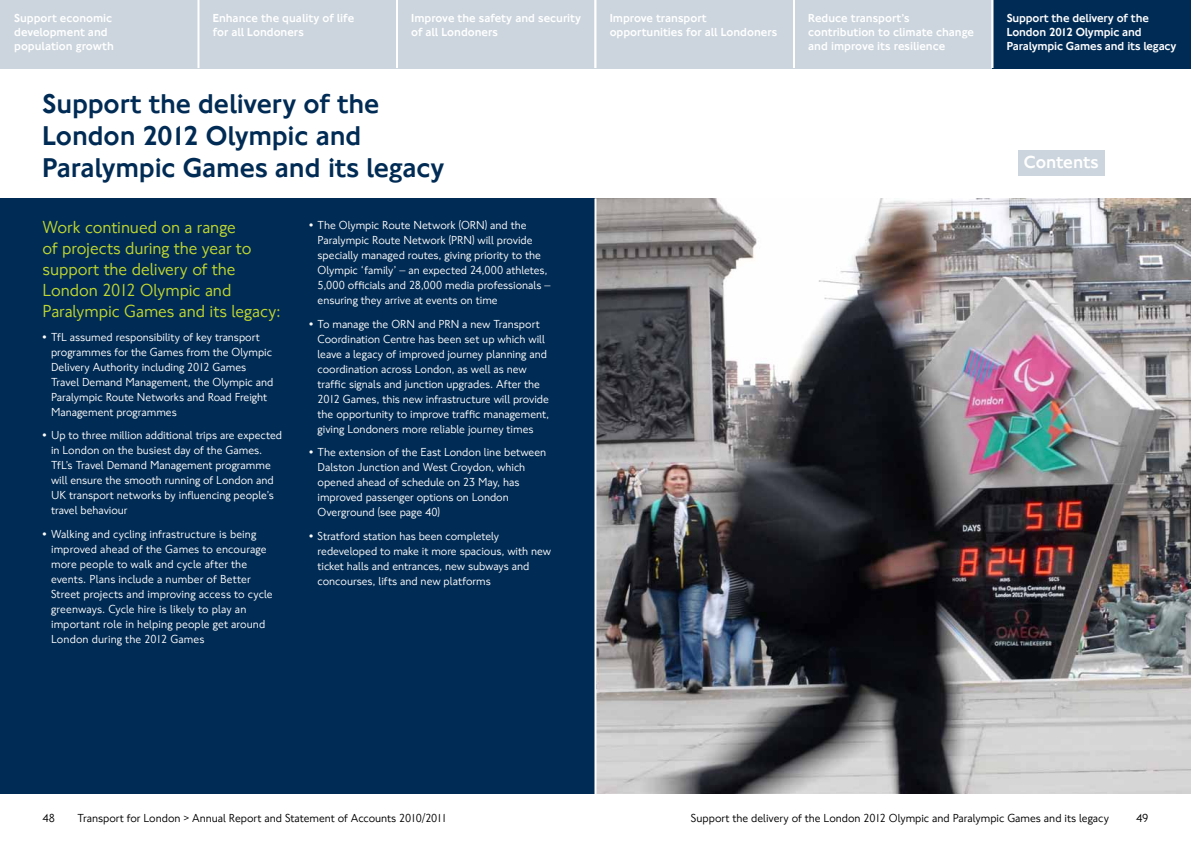
<style>
.page{position:relative;width:1191px;height:842px;background:#fff}
.page>*{position:absolute;margin:0;border:0;box-sizing:border-box;transform-origin:0 0}
.t1{font:500 28px/32px "NJ Font";letter-spacing:-.005em;color:#002b54}
.t2{font:18px/21px "NJ Font";letter-spacing:-.005em;color:#c1d82f}
.t3{font:500 18px "NJ Font";color:#fff}
.t4{font:12px/15px "NJ Font";color:#fff}
.t5{font:500 12px/14px "NJ Font";color:#fff}
.t6{font:12px "NJ Font";color:#000}
</style>
<div class="page">
<div style="left:0;top:0;width:198px;height:68px;background:#ccd5dd"></div>
<div style="left:198px;top:0;width:199px;height:68px;background:#ccd5dd"></div>
<div style="left:397px;top:0;width:198px;height:68px;background:#ccd5dd"></div>
<hr style="left:197px;top:0;width:2px;height:68px;background:#fff">
<hr style="left:396px;top:0;width:2px;height:68px;background:#fff">
<div style="left:595px;top:0;width:199px;height:68px;background:#ccd5dd"></div>
<div style="left:794px;top:0;width:198px;height:68px;background:#ccd5dd"></div>
<hr style="left:594px;top:0;width:2px;height:68px;background:#fff">
<hr style="left:793px;top:0;width:2px;height:68px;background:#fff">
<div style="left:1018px;top:150px;width:86px;height:26px;background:#ccd5dd"></div>
<div style="left:0;top:198px;width:595px;height:596px;background:#002b54"></div>
<div style="left:992px;top:0;width:199px;height:68px;background:#002b54"></div>
<img style="left:596px;top:198px;width:595px;height:596px">
<hr style="left:991px;top:0;width:2px;height:68px;background:#fff">
<hr style="left:594px;top:198px;width:2px;height:597px;background:#fff">
<p class="t5" style="left:14px;top:12px;width:101px">Support economic development and population growth</p>
<p class="t5" style="left:213px;top:12px;width:143px">Enhance the quality of life for all Londoners</p>
<p class="t5" style="left:411px;top:12px;width:172px">Improve the safety and security of all Londoners</p>
<h1 class="t1" style="left:43px;top:88px;width:403px">Support the delivery of the<br>London 2012 Olympic and<br>Paralympic Games and its legacy</h1>
<h2 class="t2" style="left:43px;top:217px;width:240px">Work continued on a range<br>of projects during the year to support the delivery of the<br>London 2012 Olympic and<br>Paralympic Games and its legacy:</h2>
<p class="t4" style="left:51px;top:329px;width:224px;text-indent:-9px">• TfL assumed responsibility of key transport programmes for the Games from the Olympic Delivery Authority including 2012 Games Travel Demand Management, the Olympic and Paralympic Route Networks and Road Freight Management programmes</p>
<p class="t4" style="left:51px;top:428px;width:232px;text-indent:-9px">• Up to three million additional trips are expected in London on the busiest day of the Games.<br>TfL’s Travel Demand Management programme will ensure the smooth running of London and UK transport networks by influencing people’s travel behaviour</p>
<p class="t4" style="left:51px;top:526px;width:223px;text-indent:-8px">• Walking and cycling infrastructure is being improved ahead of the Games to encourage more people to walk and cycle after the events. Plans include a number of Better Street projects and improving access to cycle greenways. Cycle hire is likely to play an important role in helping people get around London during the 2012 Games</p>
<p class="t4" style="left:317px;top:218px;width:234px;text-indent:-9px">• The Olympic Route Network (ORN) and the Paralympic Route Network (PRN) will provide specially managed routes, giving priority to the Olympic ‘family’ – an expected 24,000 athletes, 5,000 officials and 28,000 media professionals – ensuring they arrive at events on time</p>
<p class="t4" style="left:317px;top:316px;width:233px;text-indent:-9px">• To manage the ORN and PRN a new Transport Coordination Centre has been set up which will leave a legacy of improved journey planning and coordination across London, as well as new traffic signals and junction upgrades. After the 2012 Games, this new infrastructure will provide the opportunity to improve traffic management, giving Londoners more reliable journey times</p>
<p class="t4" style="left:317px;top:445px;width:230px;text-indent:-9px">• The extension of the East London line between Dalston Junction and West Croydon, which opened ahead of schedule on 23 May, has improved passenger options on London Overground (see page 40)</p>
<p class="t4" style="left:317px;top:528px;width:235px;text-indent:-9px">• Stratford station has been completely redeveloped to make it more spacious, with new ticket halls and entrances, new subways and concourses, lifts and new platforms</p>
<p class="t5" style="left:609px;top:12px;width:169px">Improve transport opportunities for all Londoners</p>
<p class="t5" style="left:808px;top:12px;width:167px">Reduce transport’s contribution to climate change and improve its resilience</p>
<p class="t5" style="left:1006px;top:12px;width:171px">Support the delivery of the<br>London 2012 Olympic and<br>Paralympic Games and its legacy</p>
<h2 class="t3" style="left:1024px;top:151px;width:76px">Contents</h2>
<p class="t6" style="left:43px;top:810px;width:14px">48</p>
<p class="t6" style="left:78px;top:810px;width:371px">Transport for London &gt; Annual Report and Statement of Accounts 2010/2011</p>
<p class="t6" style="left:691px;top:810px;width:420px">Support the delivery of the London 2012 Olympic and Paralympic Games and its legacy</p>
<p class="t6" style="left:1136px;top:810px;width:14px">49</p>
</div>
